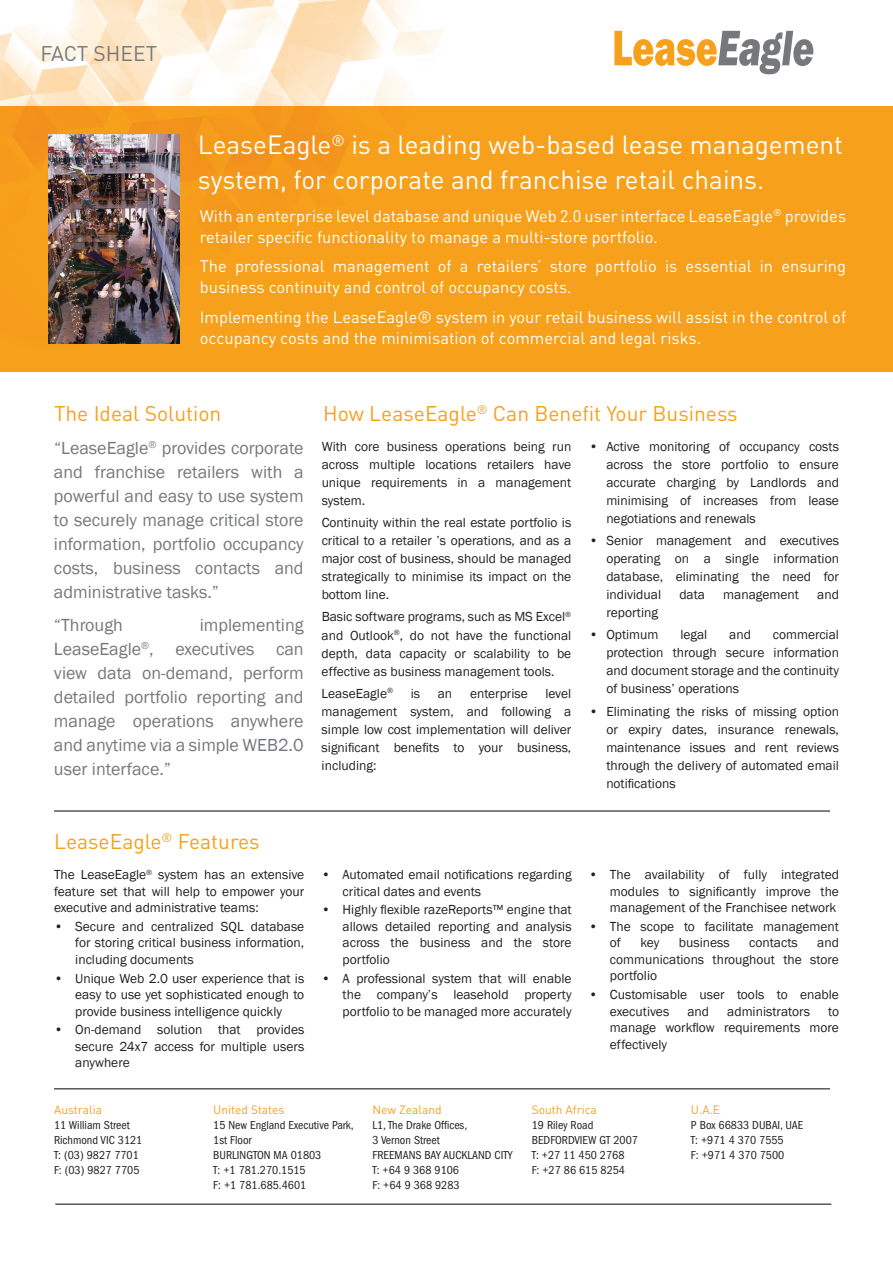
<style>
.page{position:relative;width:893px;height:1263px;background:#fff}
.page>*{position:absolute;margin:0;border:0;box-sizing:border-box;transform-origin:0 0}
.t1{font:26.1px/34.5px "DIN";color:#fff}
.t2{font:21px "DIN";color:#f6a01b}
.t3{font:21px "DIN";color:#76787b}
.t4{font:18px/24px "Franklin Gothic";color:#76787b;text-align:justify}
.t5{font:16.5px/21px "DIN";color:#fff}
.t6{font:13.5px/18px "Franklin Gothic";color:#231f20;text-align:justify}
.t7{font:condensed 12px/15px "Franklin Gothic";color:#231f20}
.t8{font:12px "DIN";color:#f6a01b}
</style>
<div class="page">
<div style="left:0;top:106px;width:893px;height:266px;background:#f6a01b"></div>
<img style="left:0;top:0;width:444px;height:344px">
<svg style="left:614px;top:31px;width:199px;height:43px"></svg>
<img style="left:48px;top:134px;width:131px;height:210px">
<hr style="left:54px;top:810px;width:776px;height:2px;background:#57585a">
<hr style="left:54px;top:1088px;width:776px;height:1px;background:#57585a">
<hr style="left:55px;top:1203px;width:776px;height:2px;background:#57585a">
<h2 class="t3" style="left:40px;top:40px;width:118px">FACT SHEET</h2>
<h1 class="t1" style="left:198px;top:127px;width:647px">LeaseEagle<sup>®</sup> is a leading web-based lease management system, for corporate and franchise retail chains.</h1>
<p class="t5" style="left:200px;top:205px;width:648px">With an enterprise level database and unique Web 2.0 user interface LeaseEagle<sup>®</sup> provides retailer specific functionality to manage a multi-store portfolio.</p>
<p class="t5" style="left:200px;top:255px;width:648px">The professional management of a retailers’ store portfolio is essential in ensuring business continuity and control of occupancy costs.</p>
<p class="t5" style="left:200px;top:306px;width:648px">Implementing the LeaseEagle® system in your retail business will assist in the control of occupancy costs and the minimisation of commercial and legal risks.</p>
<h2 class="t2" style="left:54px;top:400px;width:169px">The Ideal Solution</h2>
<h3 class="t4" style="left:54px;top:436px;width:251px">“LeaseEagle<sup>®</sup> provides corporate and franchise retailers with a powerful and easy to use system to securely manage critical store information, portfolio occupancy costs, business contacts and administrative tasks.”</h3>
<h3 class="t4" style="left:54px;top:613px;width:70px">“Through</h3>
<h3 class="t4" style="left:54px;top:613px;width:251px;text-indent:146px">implementing LeaseEagle<sup>®</sup>, executives can view data on-demand, perform detailed portfolio reporting and manage operations anywhere and anytime via a simple WEB2.0 user interface.”</h3>
<h2 class="t2" style="left:323px;top:400px;width:416px">How LeaseEagle<sup>®</sup> Can Benefit Your Business</h2>
<p class="t6" style="left:322px;top:438px;width:251px">With core business operations being run across multiple locations retailers have unique requirements in a management system.</p>
<p class="t6" style="left:322px;top:514px;width:251px">Continuity within the real estate portfolio is critical to a retailer ’s operations, and as a major cost of business, should be managed strategically to minimise its impact on the bottom line.</p>
<p class="t6" style="left:322px;top:608px;width:251px">Basic software programs, such as MS Excel<sup>® </sup>and Outlook<sup>®</sup>, do not have the functional depth, data capacity or scalability to be effective as business management tools.</p>
<p class="t6" style="left:322px;top:684px;width:73px">LeaseEagle<sup>®</sup></p>
<p class="t6" style="left:411px;top:684px;width:11px">is</p>
<p class="t6" style="left:438px;top:684px;width:16px">an</p>
<p class="t6" style="left:470px;top:684px;width:59px">enterprise</p>
<p class="t6" style="left:322px;top:684px;width:251px;text-indent:224px">level management system, and following a simple low cost implementation will deliver significant benefits to your business, including:</p>
<p class="t6" style="left:606px;top:438px;width:234px;text-indent:-17px">• Active monitoring of occupancy costs across the store portfolio to ensure accurate charging by Landlords and minimising of increases from lease negotiations and renewals</p>
<p class="t6" style="left:606px;top:532px;width:234px;text-indent:-17px">• Senior management and executives operating on a single information database, eliminating the need for individual</p>
<p class="t6" style="left:679px;top:586px;width:27px">data</p>
<p class="t6" style="left:723px;top:586px;width:77px">management</p>
<p class="t6" style="left:817px;top:586px;width:23px">and</p>
<p class="t6" style="left:606px;top:604px;width:53px">reporting</p>
<p class="t6" style="left:589px;top:626px;width:71px">• Optimum</p>
<p class="t6" style="left:680px;top:626px;width:29px">legal</p>
<p class="t6" style="left:729px;top:626px;width:23px">and</p>
<p class="t6" style="left:606px;top:626px;width:234px;text-indent:166px">commercial protection through secure information and document storage and the continuity of business’ operations</p>
<p class="t6" style="left:606px;top:702px;width:234px;text-indent:-17px">• Eliminating the risks of missing option or expiry dates, insurance renewals, maintenance issues and rent reviews through the delivery of automated email notifications</p>
<h2 class="t2" style="left:54px;top:829px;width:207px">LeaseEagle<sup>®</sup> Features</h2>
<p class="t6" style="left:54px;top:867px;width:252px;line-height:16.5px">The LeaseEagle<sup>®</sup> system has an extensive feature set that will help to empower your executive and administrative teams:</p>
<p class="t6" style="left:75px;top:918px;width:231px;line-height:16.5px;text-indent:-21px">• Secure and centralized SQL database for storing critical business information, including documents</p>
<p class="t6" style="left:75px;top:970px;width:231px;line-height:16.5px;text-indent:-21px">• Unique Web 2.0 user experience that is easy to use yet sophisticated enough to provide business intelligence quickly</p>
<p class="t6" style="left:75px;top:1022px;width:231px;line-height:16.5px;text-indent:-21px">• On-demand solution that provides secure 24x7 access for multiple users anywhere</p>
<p class="t6" style="left:343px;top:867px;width:231px;line-height:16.5px;text-indent:-21px">• Automated email notifications regarding critical dates and events</p>
<p class="t6" style="left:343px;top:902px;width:231px;line-height:16.5px;text-indent:-21px">• Highly flexible razeReports™ engine that allows detailed reporting and analysis across the business and the store portfolio</p>
<p class="t6" style="left:343px;top:970px;width:231px;line-height:16.5px;text-indent:-21px">• A professional system that will enable the company’s leasehold property portfolio to be managed more accurately</p>
<p class="t6" style="left:610px;top:867px;width:231px;line-height:16.5px;text-indent:-21px">• The availability of fully integrated modules to significantly improve the management of the Franchisee network</p>
<p class="t6" style="left:610px;top:918px;width:231px;line-height:16.5px;text-indent:-21px">• The scope to facilitate management of</p>
<p class="t6" style="left:610px;top:935px;width:231px;line-height:16.5px;text-indent:207px">and communications throughout the store portfolio</p>
<p class="t6" style="left:610px;top:986px;width:231px;line-height:16.5px;text-indent:-21px">• Customisable user tools to enable executives</p>
<p class="t6" style="left:640px;top:934px;width:20px">key</p>
<p class="t6" style="left:679px;top:934px;width:52px">business</p>
<p class="t6" style="left:749px;top:934px;width:50px">contacts</p>
<p class="t6" style="left:687px;top:1002px;width:23px">and</p>
<p class="t6" style="left:727px;top:1002px;width:84px">administrators</p>
<p class="t6" style="left:610px;top:1003px;width:231px;line-height:16.5px;text-indent:218px">to manage workflow requirements more effectively</p>
<p class="t8" style="left:54px;top:1102px;width:50px">Australia</p>
<p class="t7" style="left:54px;top:1117px;width:90px">11 William Street<br>Richmond VIC 3121<br>T: (03) 9827 7701<br>F: (03) 9827 7705</p>
<p class="t8" style="left:213px;top:1102px;width:73px">United States</p>
<p class="t7" style="left:213px;top:1117px;width:142px">15 New England Executive Park,<br>1st Floor<br>BURLINGTON MA 01803<br>T: +1 781.270.1515<br>F: +1 781.685.4601</p>
<p class="t8" style="left:372px;top:1102px;width:71px">New Zealand</p>
<p class="t7" style="left:372px;top:1117px;width:141px">L1, The Drake Offices,<br>3 Vernon Street<br>FREEMANS BAY AUCKLAND CITY<br>T: +64 9 368 9106<br>F: +64 9 368 9283</p>
<p class="t8" style="left:532px;top:1102px;width:67px">South Africa</p>
<p class="t7" style="left:532px;top:1117px;width:108px">19 Riley Road<br>BEDFORDVIEW GT 2007<br>T: +27 11 450 2768<br>F: +27 86 615 8254</p>
<p class="t8" style="left:691px;top:1102px;width:31px">U.A.E</p>
<p class="t7" style="left:691px;top:1117px;width:114px">P Box 66833 DUBAI, UAE<br>T: +971 4 370 7555<br>F: +971 4 370 7500</p>
</div>
